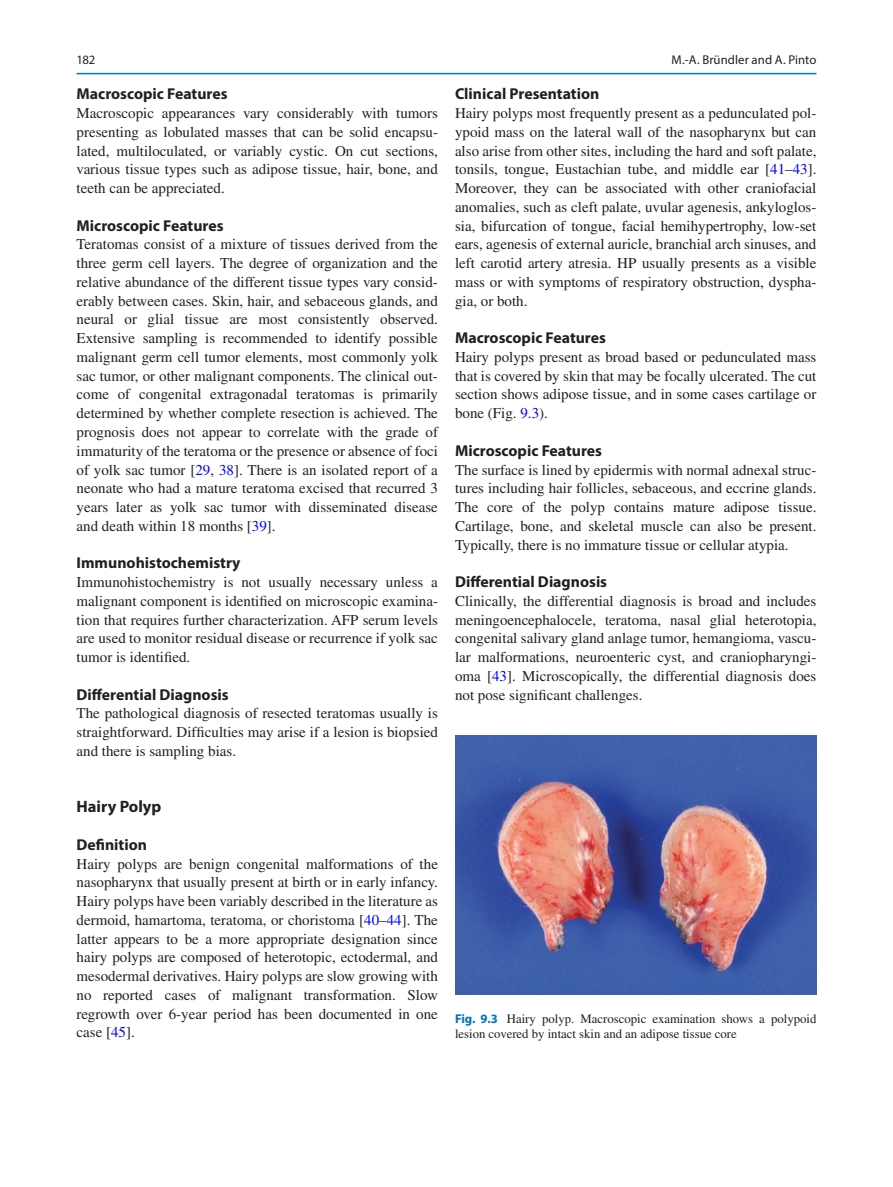
<style>
.page{position:relative;width:893px;height:1187px;background:#fff}
.page>*{position:absolute;margin:0;border:0;box-sizing:border-box;transform-origin:0 0}
.t1{font:700 16.5px "Myriad Pro";color:#231f20}
.t2{font:700 15.75px "Myriad Pro";color:#231f20}
.t3{font:15px/18.8px "Times LT Std";color:#231f20;text-align:justify}
.t4{font:12.75px/15px "Times LT Std";color:#231f20}
.t5{font:12.75px "Myriad Pro Regular 2";letter-spacing:.005em;color:#231f20}
.t6{font:12.75px "Myriad Pro";color:#231f20}
.s1{color:#00f}
.s2{font-family:"Myriad Pro";font-weight:700;color:#0073bc}
</style>
<div class="page">
<img style="left:455px;top:735px;width:361px;height:259px">
<hr style="left:77px;top:73px;width:739px;height:1px;background:#0073bc">
<p class="t6" style="left:77px;top:52px;width:20px">182</p>
<p class="t2" style="left:77px;top:84px;width:152px">Macroscopic Features</p>
<p class="t3" style="left:77px;top:104px;width:363px">Macroscopic appearances vary considerably with tumors presenting as lobulated masses that can be solid encapsu&shy;lated, multiloculated, or variably cystic. On cut sections, various tissue types such as adipose tissue, hair, bone, and teeth can be appreciated.</p>
<p class="t2" style="left:77px;top:215px;width:149px">Microscopic Features</p>
<p class="t3" style="left:77px;top:235px;width:363px">Teratomas consist of a mixture of tissues derived from the three germ cell layers. The degree of organization and the relative abundance of the different tissue types vary consid&shy;erably between cases. Skin, hair, and sebaceous glands, and neural or glial tissue are most consistently observed.<br>Extensive sampling is recommended to identify possible malignant germ cell tumor elements, most commonly yolk sac tumor, or other malignant components. The clinical out&shy;come of congenital extragonadal teratomas is primarily determined by whether complete resection is achieved. The prognosis does not appear to correlate with the grade of immaturity of the teratoma or the presence or absence of foci of yolk sac tumor [<span class="s1">29</span>, <span class="s1">38</span>]. There is an isolated report of a neonate who had a mature teratoma excised that recurred 3 years later as yolk sac tumor with disseminated disease and death within 18 months [<span class="s1">39</span>].</p>
<p class="t2" style="left:77px;top:552px;width:165px">Immunohistochemistry</p>
<p class="t3" style="left:77px;top:572px;width:363px">Immunohistochemistry is not usually necessary unless a malignant component is identified on microscopic examina&shy;tion that requires further characterization. AFP serum levels are used to monitor residual disease or recurrence if yolk sac tumor is identified.</p>
<p class="t2" style="left:77px;top:684px;width:154px">Differential Diagnosis</p>
<p class="t3" style="left:77px;top:704px;width:363px">The pathological diagnosis of resected teratomas usually is straightforward. Difficulties may arise if a lesion is biopsied and there is sampling bias.</p>
<p class="t5" style="left:672px;top:52px;width:146px">M.-A. Bründler and A. Pinto</p>
<p class="t2" style="left:455px;top:84px;width:146px">Clinical Presentation</p>
<p class="t3" style="left:455px;top:104px;width:363px">Hairy polyps most frequently present as a pedunculated pol&shy;ypoid mass on the lateral wall of the nasopharynx but can also arise from other sites, including the hard and soft palate, tonsils, tongue, Eustachian tube, and middle ear [<span class="s1">41</span>–<span class="s1">43</span>].<br>Moreover, they can be associated with other craniofacial anomalies, such as cleft palate, uvular agenesis, ankyloglos&shy;sia, bifurcation of tongue, facial hemihypertrophy, low-set ears, agenesis of external auricle, branchial arch sinuses, and left carotid artery atresia. HP usually presents as a visible mass or with symptoms of respiratory obstruction, dyspha&shy;gia, or both.</p>
<p class="t2" style="left:455px;top:327px;width:152px">Macroscopic Features</p>
<p class="t3" style="left:455px;top:347px;width:363px">Hairy polyps present as broad based or pedunculated mass that is covered by skin that may be focally ulcerated. The cut section shows adipose tissue, and in some cases cartilage or bone (Fig. <span class="s1">9.3</span>).</p>
<p class="t2" style="left:455px;top:440px;width:149px">Microscopic Features</p>
<p class="t3" style="left:455px;top:460px;width:363px">The surface is lined by epidermis with normal adnexal struc&shy;tures including hair follicles, sebaceous, and eccrine glands.<br>The core of the polyp contains mature adipose tissue.<br>Cartilage, bone, and skeletal muscle can also be present.<br>Typically, there is no immature tissue or cellular atypia.</p>
<p class="t2" style="left:455px;top:571px;width:154px">Differential Diagnosis</p>
<p class="t3" style="left:455px;top:591px;width:363px">Clinically, the differential diagnosis is broad and includes meningoencephalocele, teratoma, nasal glial heterotopia, congenital salivary gland anlage tumor, hemangioma, vascu&shy;lar malformations, neuroenteric cyst, and craniopharyngi&shy;oma [<span class="s1">43</span>]. Microscopically, the differential diagnosis does not pose significant challenges.</p>
<p class="t1" style="left:77px;top:795px;width:86px">Hairy Polyp</p>
<p class="t2" style="left:77px;top:834px;width:72px">Definition</p>
<p class="t3" style="left:77px;top:854px;width:363px">Hairy polyps are benign congenital malformations of the nasopharynx that usually present at birth or in early infancy.<br>Hairy polyps have been variably described in the literature as dermoid, hamartoma, teratoma, or choristoma [<span class="s1">40</span>–<span class="s1">44</span>]. The latter appears to be a more appropriate designation since hairy polyps are composed of heterotopic, ectodermal, and mesodermal derivatives. Hairy polyps are slow growing with no reported cases of malignant transformation. Slow regrowth over 6-year period has been documented in one case [<span class="s1">45</span>].</p>
<p class="t4" style="left:455px;top:1011px;width:363px"><span class="s2">Fig. 9.3</span> Hairy polyp. Macroscopic examination shows a polypoid lesion covered by intact skin and an adipose tissue core</p>
</div>
